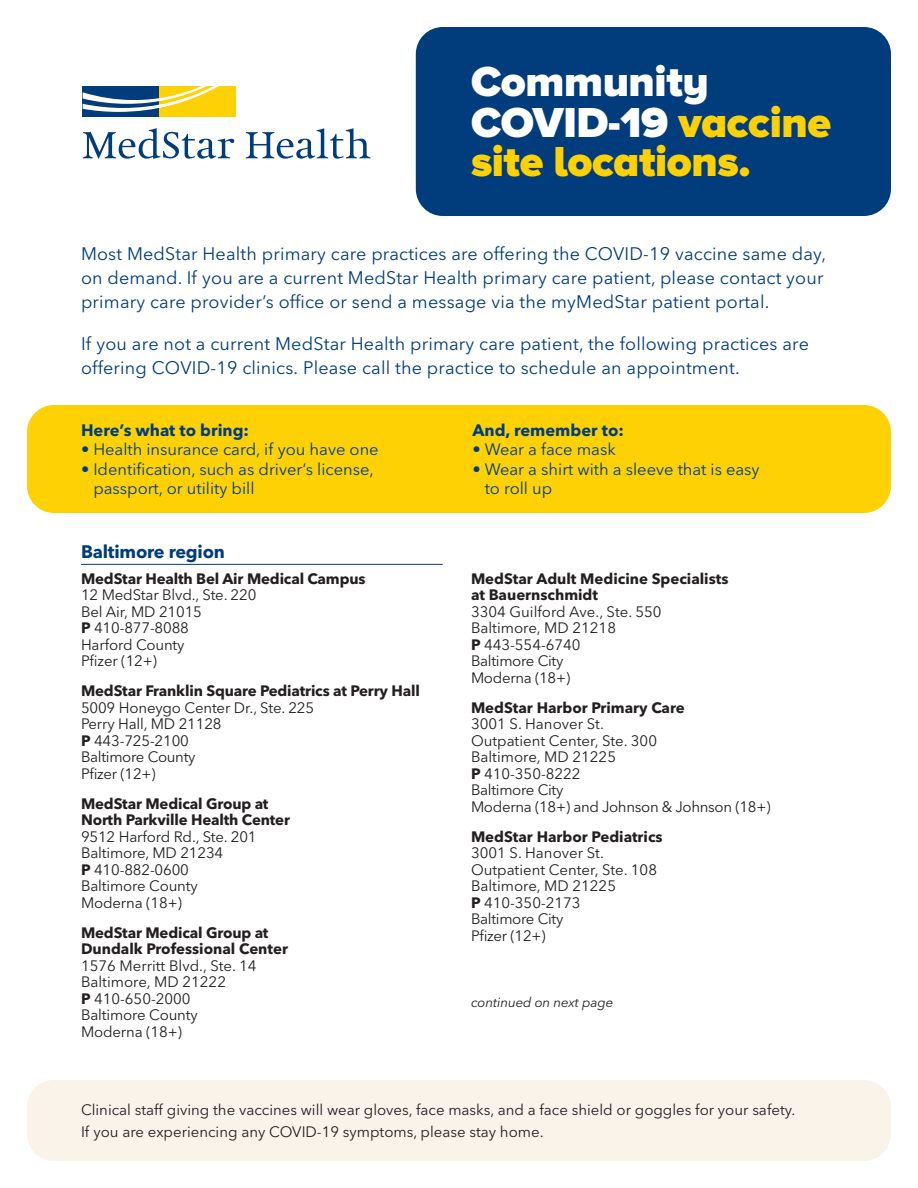
<style>
.page{position:relative;width:918px;height:1188px;background:#fff}
.page>*{position:absolute;margin:0;border:0;box-sizing:border-box;transform-origin:0 0}
.t1{font:900 43.5px/39.8px "Proxima Nova A";letter-spacing:-.01em;color:#fed105}
.t2{font:18px/24px "Avenir Next LT Pro";letter-spacing:.01em;color:#013d7d}
.t3{font:700 18px "Avenir Next LT Pro";letter-spacing:-.01em;color:#013d7d}
.t4{font:16.5px/19.5px "Avenir Next LT Pro";color:#013d7d}
.t5{font:700 16.5px "Avenir Next LT Pro";color:#013d7d}
.t6{font:15px/16.5px "Avenir Next LT Pro";letter-spacing:-.005em;color:#231f20}
.t7{font:700 15px/16.5px "Avenir Next LT Pro";letter-spacing:-.01em;color:#231f20}
.t8{font:italic 13.5px "Avenir Next LT Pro";letter-spacing:-.01em;color:#231f20}
.s1{color:#fff}
.s2{font-weight:700}
</style>
<div class="page">
<hr style="left:81px;top:564px;width:362px;height:1px;background:#013d7d">
<div style="left:416px;top:27px;width:475px;height:189px;background:#013d7d;border-radius:27px"></div>
<div style="left:27px;top:405px;width:864px;height:108px;background:#fed105;border-radius:27px"></div>
<svg style="left:83px;top:128px;width:151px;height:31px"></svg>
<svg style="left:246px;top:128px;width:125px;height:31px"></svg>
<svg style="left:82px;top:86px;width:154px;height:31px"></svg>
<div style="left:159px;top:86px;width:77px;height:30px;background:#fed105"></div>
<div style="left:83px;top:86px;width:76px;height:30px;background:#013d7d"></div>
<svg style="left:83px;top:86px;width:136px;height:26px"></svg>
<div style="left:27px;top:1080px;width:864px;height:81px;background:#f9f3e9;border-radius:27px"></div>
<h1 class="t1" style="left:471px;top:61px;width:362px"><span class="s1">Community<br>COVID-19</span> vaccine site locations.</h1>
<p class="t2" style="left:81px;top:242px;width:747px">Most MedStar Health primary care practices are offering the COVID-19 vaccine same day, on demand. If you are a current MedStar Health primary care patient, please contact your primary care provider’s office or send a message via the myMedStar patient portal.</p>
<p class="t2" style="left:81px;top:332px;width:730px">If you are not a current MedStar Health primary care patient, the following practices are offering COVID-19 clinics. Please call the practice to schedule an appointment.</p>
<p class="t5" style="left:81px;top:420px;width:170px">Here’s what to bring:</p>
<p class="t4" style="left:81px;top:440px;width:299px">• Health insurance card, if you have one</p>
<p class="t4" style="left:93px;top:459px;width:282px;text-indent:-12px">• Identification, such as driver’s license, passport, or utility bill</p>
<p class="t3" style="left:81px;top:541px;width:146px">Baltimore region</p>
<p class="t7" style="left:81px;top:570px;width:286px">MedStar Health Bel Air Medical Campus</p>
<p class="t6" style="left:81px;top:587px;width:177px">12 MedStar Blvd., Ste. 220<br>Bel Air, MD 21015<br><span class="s2">P</span> 410-877-8088<br>Harford County<br>Pfizer (12+)</p>
<p class="t7" style="left:81px;top:682px;width:340px">MedStar Franklin Square Pediatrics at Perry Hall</p>
<p class="t6" style="left:81px;top:699px;width:235px">5009 Honeygo Center Dr., Ste. 225<br>Perry Hall, MD 21128<br><span class="s2">P</span> 443-725-2100<br>Baltimore County<br>Pfizer (12+)</p>
<p class="t7" style="left:81px;top:795px;width:211px">MedStar Medical Group at<br>North Parkville Health Center</p>
<p class="t6" style="left:81px;top:828px;width:177px">9512 Harford Rd., Ste. 201<br>Baltimore, MD 21234<br><span class="s2">P</span> 410-882-0600<br>Baltimore County<br>Moderna (18+)</p>
<p class="t7" style="left:81px;top:924px;width:208px">MedStar Medical Group at<br>Dundalk Professional Center</p>
<p class="t6" style="left:81px;top:957px;width:177px">1576 Merritt Blvd., Ste. 14<br>Baltimore, MD 21222<br><span class="s2">P</span> 410-650-2000<br>Baltimore County<br>Moderna (18+)</p>
<p class="t5" style="left:472px;top:420px;width:153px">And, remember to:</p>
<p class="t4" style="left:472px;top:440px;width:145px">• Wear a face mask</p>
<p class="t4" style="left:485px;top:459px;width:277px;text-indent:-12px">• Wear a shirt with a sleeve that is easy to roll up</p>
<p class="t7" style="left:471px;top:570px;width:259px">MedStar Adult Medicine Specialists at Bauernschmidt</p>
<p class="t6" style="left:471px;top:603px;width:192px">3304 Guilford Ave., Ste. 550<br>Baltimore, MD 21218<br><span class="s2">P</span> 443-554-6740<br>Baltimore City<br>Moderna (18+)</p>
<p class="t7" style="left:471px;top:699px;width:215px">MedStar Harbor Primary Care</p>
<p class="t6" style="left:471px;top:716px;width:301px">3001 S. Hanover St.<br>Outpatient Center, Ste. 300<br>Baltimore, MD 21225<br><span class="s2">P</span> 410-350-8222<br>Baltimore City<br>Moderna (18+) and Johnson &amp; Johnson (18+)</p>
<p class="t7" style="left:471px;top:828px;width:193px">MedStar Harbor Pediatrics</p>
<p class="t6" style="left:471px;top:845px;width:188px">3001 S. Hanover St.<br>Outpatient Center, Ste. 108<br>Baltimore, MD 21225<br><span class="s2">P</span> 410-350-2173<br>Baltimore City<br>Pfizer (12+)</p>
<p class="t8" style="left:471px;top:994px;width:144px">continued on next page</p>
<p class="t6" style="left:81px;top:1098px;width:716px;line-height:22.5px">Clinical staff giving the vaccines will wear gloves, face masks, and a face shield or goggles for your safety.<br>If you are experiencing any COVID-19 symptoms, please stay home.</p>
</div>
